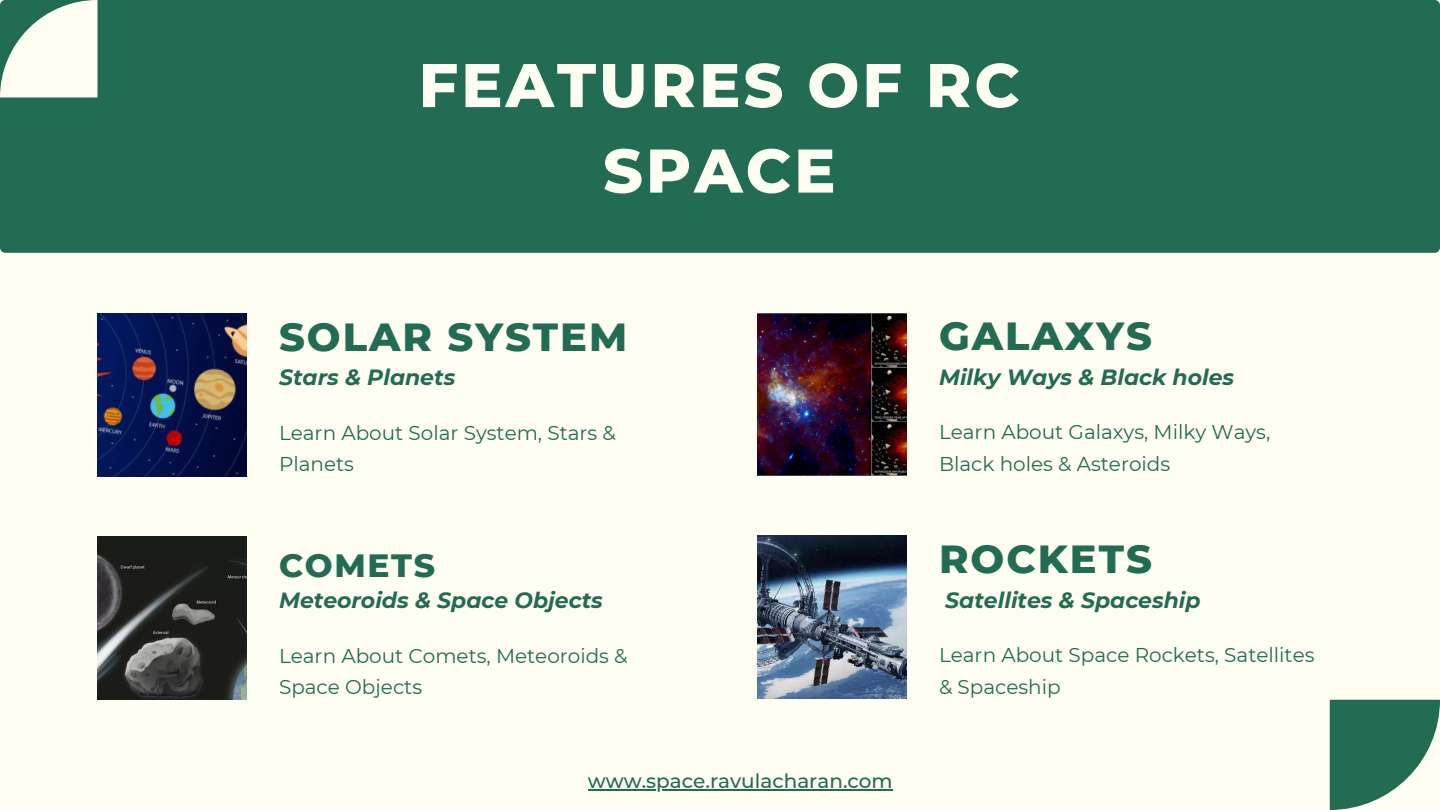
<style>
.page{position:relative;width:1440px;height:810px;background:#fffef2}
.page>*{position:absolute;margin:0;border:0;box-sizing:border-box;transform-origin:0 0}
.t1{font:800 61.6px/85.5px "Montserrat";letter-spacing:.05em;color:#fffef2;text-align:center}
.t2{font:800 40px "Montserrat";letter-spacing:.05em;color:#216c53}
.t3{font:800 32.9px "Montserrat";letter-spacing:.05em;color:#216c53}
.t4{font:italic 700 22px "Montserrat";color:#216c53}
.t5{font:20px/31.5px "Montserrat";color:#216c53}
.t6{font:500 20px "Montserrat";color:#216c53}
</style>
<div class="page">
<img style="left:98px;top:314px;width:148px;height:162px">
<div style="left:0;top:0;width:1440px;height:253px;background:#216c53;border-radius:5px"></div>
<img style="left:98px;top:537px;width:148px;height:162px">
<img style="left:758px;top:313px;width:148px;height:163px">
<img style="left:758px;top:536px;width:148px;height:163px">
<svg style="left:0;top:0;width:98px;height:98px"></svg>
<svg style="left:1330px;top:700px;width:110px;height:110px"></svg>
<hr style="left:588px;top:789px;width:305px;height:2px;background:#216c53">
<p class="t1" style="left:419px;top:42px;width:603px">FEATURES OF RC<br>SPACE</p>
<p class="t2" style="left:279px;top:312px;width:350px">SOLAR SYSTEM</p>
<p class="t4" style="left:279px;top:364px;width:178px">Stars &amp; Planets</p>
<p class="t5" style="left:279px;top:417px;width:338px">Learn About Solar System, Stars &amp;<br>Planets</p>
<p class="t3" style="left:279px;top:545px;width:157px">COMETS</p>
<p class="t4" style="left:279px;top:587px;width:325px">Meteoroids &amp; Space Objects</p>
<p class="t5" style="left:279px;top:640px;width:350px">Learn About Comets, Meteoroids &amp;<br>Space Objects</p>
<p class="t6" style="left:588px;top:768px;width:306px">www.space.ravulacharan.com</p>
<p class="t2" style="left:939px;top:312px;width:214px">GALAXYS</p>
<p class="t4" style="left:939px;top:363px;width:297px">Milky Ways &amp; Black holes</p>
<p class="t5" style="left:939px;top:416px;width:333px">Learn About Galaxys, Milky Ways,<br>Black holes &amp; Asteroids</p>
<p class="t2" style="left:939px;top:534px;width:214px">ROCKETS</p>
<p class="t4" style="left:945px;top:586px;width:257px">Satellites &amp; Spaceship</p>
<p class="t5" style="left:939px;top:639px;width:377px">Learn About Space Rockets, Satellites &amp; Spaceship</p>
</div>
